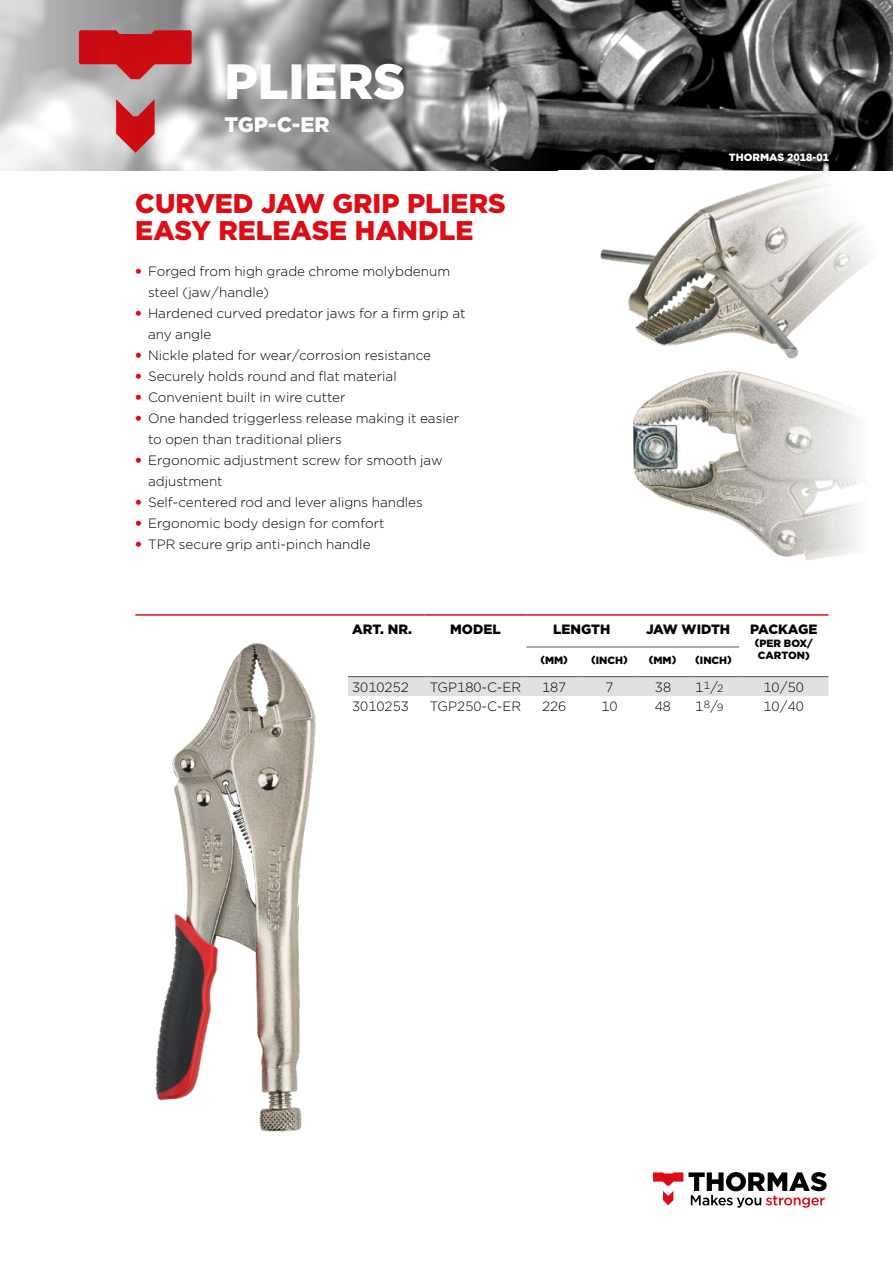
<style>
.page{position:relative;width:893px;height:1263px;background:#fff}
.page>*{position:absolute;margin:0;border:0;box-sizing:border-box;transform-origin:0 0}
.t1{font:900 49.5px "Gotham";color:#fff}
.t2{font:900 27px/27px "Gotham";color:#dc0d15}
.t3{font:900 21px "Gotham";color:#fff}
.t4{font:300 13.5px/21px "Gotham";color:#000}
.t5{font:900 13.5px "Gotham";color:#000}
.t6{font:900 13.5px "Gotham";letter-spacing:-.03em;color:#000}
.t7{font:900 10.5px/12.6px "Gotham";color:#000;text-align:center}
.t8{font:900 10.5px "Gotham";color:#fff}
.s1{font-weight:900;color:#dc0d15}
.s2{font-size:10.5px}
</style>
<div class="page">
<img style="left:0;top:0;width:893px;height:170px">
<svg style="left:79px;top:30px;width:113px;height:123px;background:#ca7f82"></svg>
<svg style="left:653px;top:1172px;width:174px;height:36px"></svg>
<img style="left:600px;top:170px;width:293px;height:179px">
<img style="left:633px;top:349px;width:227px;height:211px">
<div style="left:348px;top:677px;width:480px;height:19px;background:#e2dfdf"></div>
<hr style="left:526px;top:614px;width:56px;height:2px;background:#dc0d15">
<hr style="left:582px;top:614px;width:55px;height:2px;background:#dc0d15">
<hr style="left:637px;top:614px;width:51px;height:2px;background:#dc0d15">
<hr style="left:688px;top:614px;width:51px;height:2px;background:#dc0d15">
<hr style="left:526px;top:647px;width:56px;height:1px;background:#5d5251">
<hr style="left:582px;top:647px;width:55px;height:1px;background:#5d5251">
<hr style="left:637px;top:647px;width:51px;height:1px;background:#5d5251">
<hr style="left:688px;top:647px;width:51px;height:1px;background:#5d5251">
<hr style="left:348px;top:614px;width:76px;height:2px;background:#dc0d15">
<hr style="left:424px;top:614px;width:102px;height:2px;background:#dc0d15">
<hr style="left:739px;top:614px;width:89px;height:2px;background:#dc0d15">
<hr style="left:348px;top:676px;width:76px;height:1px;background:#5d5251">
<hr style="left:526px;top:676px;width:56px;height:1px;background:#5d5251">
<hr style="left:582px;top:676px;width:55px;height:1px;background:#5d5251">
<hr style="left:135px;top:614px;width:213px;height:2px;background:#dc0d15">
<hr style="left:424px;top:676px;width:102px;height:1px;background:#5d5251">
<hr style="left:637px;top:676px;width:51px;height:1px;background:#5d5251">
<hr style="left:688px;top:676px;width:51px;height:1px;background:#5d5251">
<hr style="left:739px;top:676px;width:89px;height:1px;background:#5d5251">
<img style="left:155px;top:643px;width:161px;height:489px">
<h1 class="t1" style="left:225px;top:47px;width:182px">PLIERS</h1>
<h3 class="t3" style="left:225px;top:110px;width:106px">TGP-C-ER</h3>
<h2 class="t2" style="left:135px;top:189px;width:372px">CURVED JAW GRIP PLIERS<br>EASY RELEASE HANDLE</h2>
<p class="t4" style="left:148px;top:260px;width:304px;text-indent:-13px"><span class="s1">•</span> Forged from high grade chrome molybdenum steel (jaw/handle)</p>
<p class="t4" style="left:148px;top:302px;width:319px;text-indent:-13px"><span class="s1">•</span> Hardened curved predator jaws for a firm grip at any angle</p>
<p class="t4" style="left:135px;top:344px;width:297px"><span class="s1">•</span> Nickle plated for wear/corrosion resistance</p>
<p class="t4" style="left:135px;top:365px;width:263px"><span class="s1">•</span> Securely holds round and flat material</p>
<p class="t4" style="left:135px;top:386px;width:212px"><span class="s1">•</span> Convenient built in wire cutter</p>
<p class="t4" style="left:148px;top:407px;width:313px;text-indent:-13px"><span class="s1">•</span> One handed triggerless release making it easier to open than traditional pliers</p>
<p class="t4" style="left:148px;top:449px;width:296px;text-indent:-13px"><span class="s1">•</span> Ergonomic adjustment screw for smooth jaw adjustment</p>
<p class="t4" style="left:135px;top:491px;width:289px"><span class="s1">•</span> Self-centered rod and lever aligns handles</p>
<p class="t4" style="left:135px;top:512px;width:251px"><span class="s1">•</span> Ergonomic body design for comfort</p>
<p class="t4" style="left:135px;top:533px;width:237px"><span class="s1">•</span> TPR secure grip anti-pinch handle</p>
<p class="t8" style="left:729px;top:151px;width:102px">THORMAS 2018-01</p>
<p class="t5" style="left:352px;top:620px;width:61px">ART. NR.</p>
<p class="t5" style="left:450px;top:620px;width:52px">MODEL</p>
<p class="t5" style="left:553px;top:620px;width:59px">LENGTH</p>
<p class="t5" style="left:646px;top:620px;width:86px">JAW WIDTH</p>
<p class="t6" style="left:750px;top:620px;width:69px">PACKAGE</p>
<p class="t7" style="left:755px;top:637px;width:60px">(PER BOX/<br>CARTON)</p>
<p class="t7" style="left:540px;top:654px;width:89px">(MM) (INCH)</p>
<p class="t7" style="left:649px;top:654px;width:85px">(MM) (INCH)</p>
<p class="t4" style="left:352px;top:676px;width:58px">3010252</p>
<p class="t4" style="left:430px;top:676px;width:93px">TGP180-C-ER</p>
<p class="t4" style="left:542px;top:676px;width:26px">187</p>
<p class="t4" style="left:605px;top:676px;width:10px">7</p>
<p class="t4" style="left:655px;top:676px;width:18px">38</p>
<p class="t4" style="left:695px;top:676px;width:30px">1<sup>1</sup>/<span class="s2">2</span></p>
<p class="t4" style="left:763px;top:676px;width:42px">10/50</p>
<p class="t4" style="left:352px;top:695px;width:58px">3010253</p>
<p class="t4" style="left:430px;top:695px;width:93px">TGP250-C-ER</p>
<p class="t4" style="left:542px;top:695px;width:26px">226</p>
<p class="t4" style="left:601px;top:695px;width:18px">10</p>
<p class="t4" style="left:655px;top:695px;width:18px">48</p>
<p class="t4" style="left:695px;top:695px;width:30px">1<sup>8</sup>/<span class="s2">9</span></p>
<p class="t4" style="left:763px;top:695px;width:42px">10/40</p>
</div>
